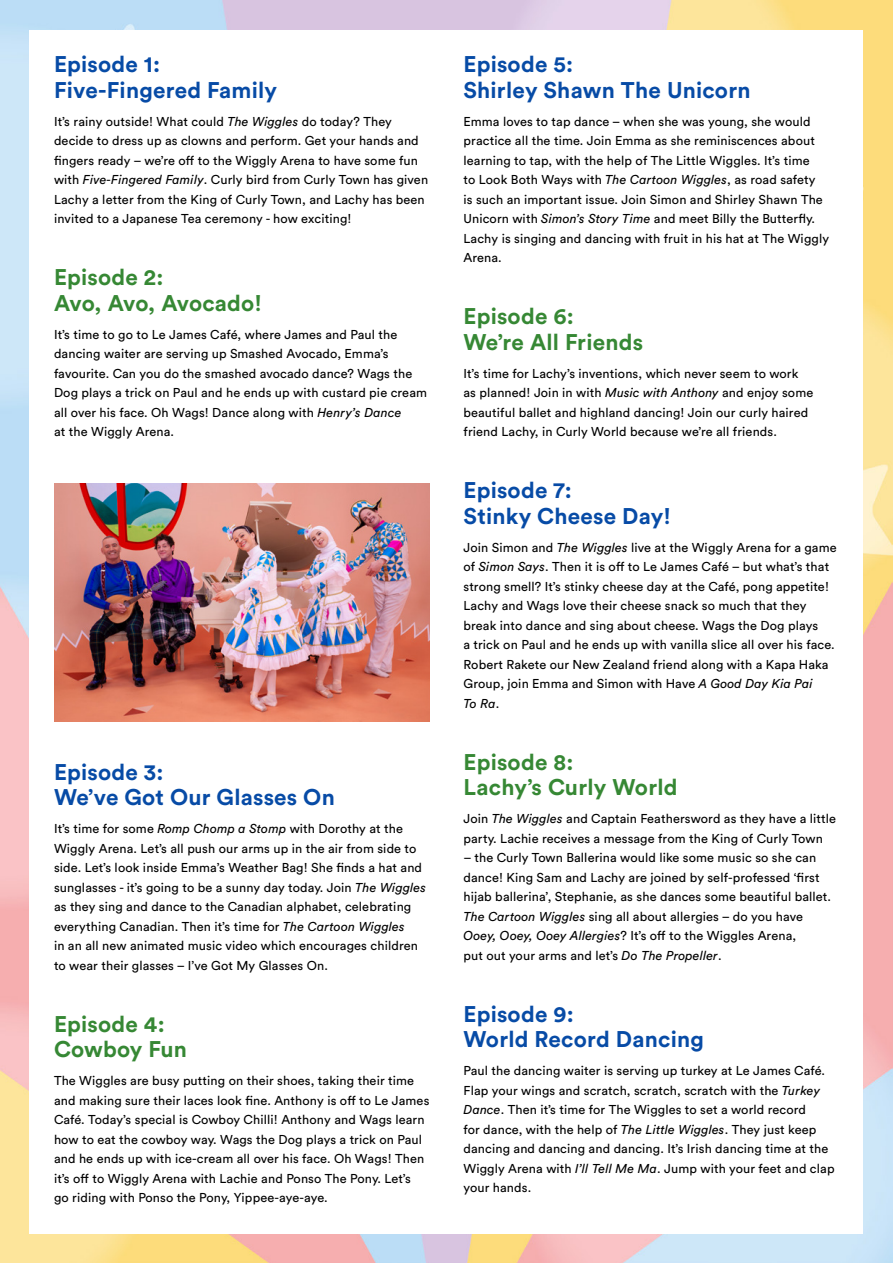
<style>
.page{position:relative;width:893px;height:1263px;background:#fff}
.page>*{position:absolute;margin:0;border:0;box-sizing:border-box;transform-origin:0 0}
.t1{font:700 22.5px/25.5px "Circular Std";letter-spacing:.01em;color:#074ba6}
.t2{font:700 22.5px/25.5px "Circular Std";letter-spacing:.01em;color:#368834}
.t3{font:12.75px/19.5px "Circular Std";letter-spacing:.01em;color:#000}
.s1{font-style:italic}
</style>
<div class="page">
<img style="left:0;top:0;width:893px;height:1263px">
<div style="left:30px;top:30px;width:833px;height:1203px;background:#fff"></div>
<img style="left:54px;top:483px;width:375px;height:238px">
<h1 class="t1" style="left:54px;top:51px;width:225px">Episode 1:<br>Five-Fingered Family</h1>
<p class="t3" style="left:54px;top:111px;width:376px">It’s rainy outside! What could <span class="s1">The Wiggles</span> do today? They decide to dress up as clowns and perform. Get your hands and fingers ready – we’re off to the Wiggly Arena to have some fun with <span class="s1">Five-Fingered Family</span>. Curly bird from Curly Town has given Lachy a letter from the King of Curly Town, and Lachy has been invited to a Japanese Tea ceremony - how exciting!</p>
<h1 class="t2" style="left:54px;top:264px;width:209px">Episode 2:<br>Avo, Avo, Avocado!</h1>
<p class="t3" style="left:54px;top:324px;width:375px">It’s time to go to Le James Café, where James and Paul the dancing waiter are serving up Smashed Avocado, Emma’s favourite. Can you do the smashed avocado dance? Wags the Dog plays a trick on Paul and he ends up with custard pie cream all over his face. Oh Wags! Dance along with <span class="s1">Henry’s Dance<br></span>at the Wiggly Arena.</p>
<h1 class="t1" style="left:54px;top:759px;width:282px">Episode 3:<br>We’ve Got Our Glasses On</h1>
<p class="t3" style="left:54px;top:819px;width:374px">It’s time for some <span class="s1">Romp Chomp a Stomp</span> with Dorothy at the Wiggly Arena. Let’s all push our arms up in the air from side to side. Let’s look inside Emma’s Weather Bag! She finds a hat and sunglasses - it’s going to be a sunny day today. Join <span class="s1">The Wiggles </span>as they sing and dance to the Canadian alphabet, celebrating everything Canadian. Then it’s time for <span class="s1">The Cartoon Wiggles<br></span>in an all new animated music video which encourages children to wear their glasses – I’ve Got My Glasses On.</p>
<h1 class="t2" style="left:54px;top:1011px;width:135px">Episode 4:<br>Cowboy Fun</h1>
<p class="t3" style="left:54px;top:1071px;width:377px">The Wiggles are busy putting on their shoes, taking their time and making sure their laces look fine. Anthony is off to Le James Café. Today’s special is Cowboy Chilli! Anthony and Wags learn how to eat the cowboy way. Wags the Dog plays a trick on Paul and he ends up with ice-cream all over his face. Oh Wags! Then it’s off to Wiggly Arena with Lachie and Ponso The Pony. Let’s<br>go riding with Ponso the Pony, Yippee-aye-aye.</p>
<h1 class="t1" style="left:463px;top:51px;width:289px">Episode 5:<br>Shirley Shawn The Unicorn</h1>
<p class="t3" style="left:463px;top:111px;width:367px">Emma loves to tap dance – when she was young, she would practice all the time. Join Emma as she reminiscences about learning to tap, with the help of The Little Wiggles. It’s time<br>to Look Both Ways with <span class="s1">The Cartoon Wiggles</span>, as road safety<br>is such an important issue. Join Simon and Shirley Shawn The Unicorn with <span class="s1">Simon’s Story Time</span> and meet Billy the Butterfly.<br>Lachy is singing and dancing with fruit in his hat at The Wiggly Arena.</p>
<h1 class="t2" style="left:463px;top:303px;width:181px">Episode 6:<br>We’re All Friends</h1>
<p class="t3" style="left:463px;top:363px;width:351px">It’s time for Lachy’s inventions, which never seem to work as planned! Join in with <span class="s1">Music with Anthony</span> and enjoy some beautiful ballet and highland dancing! Join our curly haired friend Lachy, in Curly World because we’re all friends.</p>
<h1 class="t1" style="left:463px;top:477px;width:209px">Episode 7:<br>Stinky Cheese Day!</h1>
<p class="t3" style="left:463px;top:537px;width:375px">Join Simon and <span class="s1">The Wiggles</span> live at the Wiggly Arena for a game of <span class="s1">Simon Says</span>. Then it is off to Le James Café – but what’s that strong smell? It’s stinky cheese day at the Café, pong appetite!<br>Lachy and Wags love their cheese snack so much that they break into dance and sing about cheese. Wags the Dog plays<br>a trick on Paul and he ends up with vanilla slice all over his face.<br>Robert Rakete our New Zealand friend along with a Kapa Haka Group, join Emma and Simon with Have <span class="s1">A Good Day Kia Pai<br>To Ra</span>.</p>
<h1 class="t2" style="left:463px;top:749px;width:216px">Episode 8:<br>Lachy’s Curly World</h1>
<p class="t3" style="left:463px;top:809px;width:374px">Join <span class="s1">The Wiggles</span> and Captain Feathersword as they have a little party. Lachie receives a message from the King of Curly Town</p>
<p class="t3" style="left:463px;top:848px;width:369px">– the Curly Town Ballerina would like some music so she can dance! King Sam and Lachy are joined by self-professed ‘first hijab ballerina’, Stephanie, as she dances some beautiful ballet.<br><span class="s1">The Cartoon Wiggles</span> sing all about allergies – do you have <span class="s1">Ooey, Ooey, Ooey Allergies</span>? It’s off to the Wiggles Arena,<br>put out your arms and let’s <span class="s1">Do The Propeller</span>.</p>
<h1 class="t1" style="left:463px;top:1001px;width:242px">Episode 9:<br>World Record Dancing</h1>
<p class="t3" style="left:463px;top:1061px;width:373px">Paul the dancing waiter is serving up turkey at Le James Café.<br>Flap your wings and scratch, scratch, scratch with the <span class="s1">Turkey Dance</span>. Then it’s time for The Wiggles to set a world record<br>for dance, with the help of <span class="s1">The Little Wiggles</span>. They just keep dancing and dancing and dancing. It’s Irish dancing time at the Wiggly Arena with <span class="s1">I’ll Tell Me Ma</span>. Jump with your feet and clap your hands.</p>
</div>
